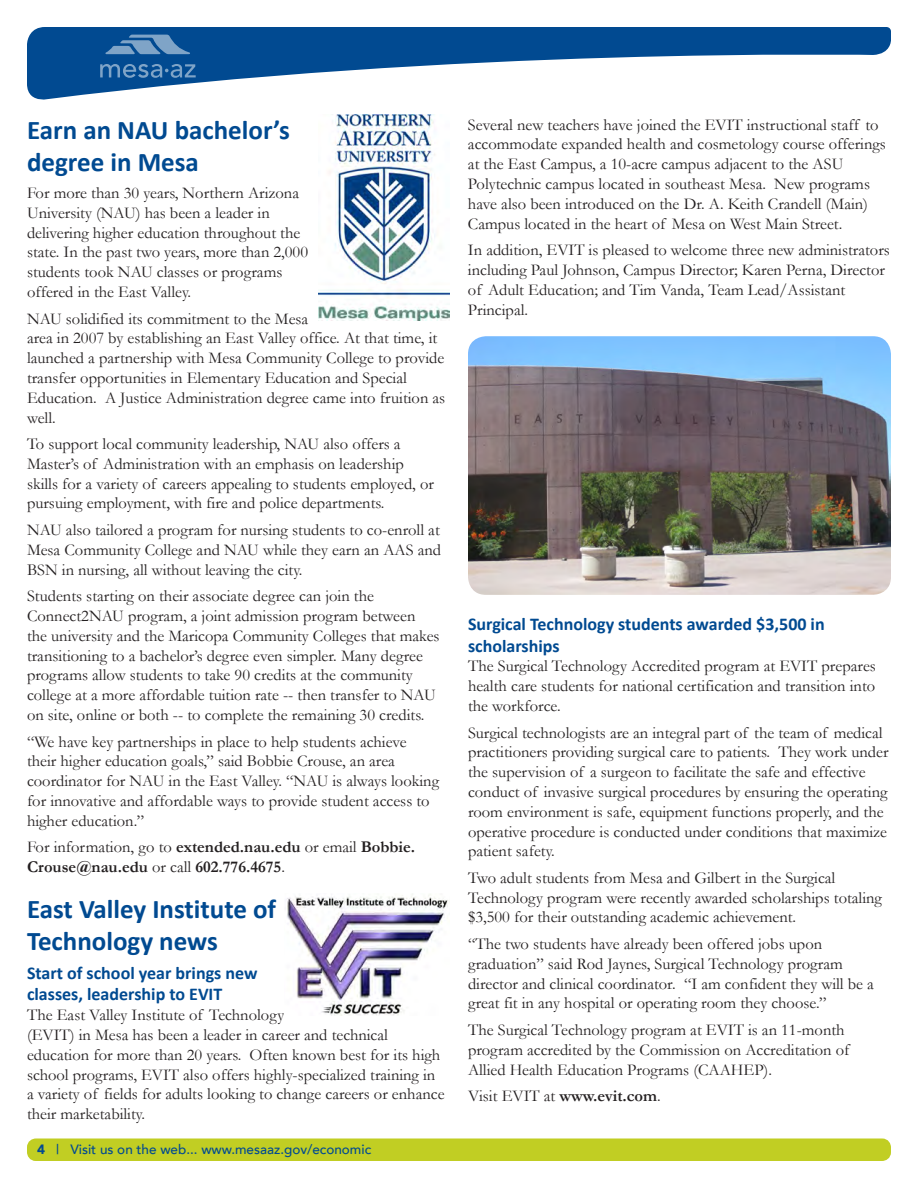
<style>
.page{position:relative;width:918px;height:1188px;background:#fff}
.page>*{position:absolute;margin:0;border:0;box-sizing:border-box;transform-origin:0 0}
.t1{font:700 27px/32.4px "Calibri";color:#014a91}
.t2{font:700 18px/21.6px "Calibri";color:#014a91}
.t3{font:16.5px/19.8px "Garamond";color:#231f20}
.t4{font:700 16.5px/19.8px "Garamond";color:#231f20}
.t5{font:500 13.5px "Avenir LT";color:#014a91}
.s1{font-weight:400}
.s2{font-weight:900}
.s3{font-weight:700}
</style>
<div class="page">
<div style="left:29px;top:1141px;width:860px;height:18px;background:#c1ce23;border-radius:7px"></div>
<div style="left:27px;top:1138px;width:864px;height:23px;border:4px solid #c1ce23;border-radius:7px"></div>
<svg style="left:27px;top:27px;width:864px;height:73px"></svg>
<svg style="left:105px;top:35px;width:85px;height:19px;background:#497db0"></svg>
<svg style="left:100px;top:64px;width:96px;height:14px"></svg>
<img style="left:319px;top:114px;width:131px;height:207px">
<img style="left:468px;top:336px;width:423px;height:259px">
<img style="left:287px;top:894px;width:161px;height:122px">
<p class="t1" style="left:27px;top:114px;width:264px">Earn an NAU bachelor’s degree in Mesa</p>
<p class="t3" style="left:27px;top:182px;width:283px">For more than 30 years, Northern Arizona University (NAU) has been a leader in delivering higher education throughout the state. In the past two years, more than 2,000 students took NAU classes or programs offered in the East Valley.</p>
<p class="t3" style="left:27px;top:308px;width:420px">NAU solidified its commitment to the Mesa<br>area in 2007 by establishing an East Valley office. At that time, it launched a partnership with Mesa Community College to provide transfer opportunities in Elementary Education and Special Education. A Justice Administration degree came into fruition as well.</p>
<p class="t3" style="left:27px;top:434px;width:408px">To support local community leadership, NAU also offers a Master’s of Administration with an emphasis on leadership skills for a variety of careers appealing to students employed, or pursuing employment, with fire and police departments.</p>
<p class="t3" style="left:27px;top:520px;width:416px;text-align:justify">NAU also tailored a program for nursing students to co-enroll at Mesa Community College and NAU while they earn an AAS and BSN in nursing, all without leaving the city.</p>
<p class="t3" style="left:27px;top:586px;width:414px">Students starting on their associate degree can join the Connect2NAU program, a joint admission program between the university and the Maricopa Community Colleges that makes transitioning to a bachelor’s degree even simpler. Many degree programs allow students to take 90 credits at the community college at a more affordable tuition rate -- then transfer to NAU on site, online or both -- to complete the remaining 30 credits.</p>
<p class="t3" style="left:27px;top:731px;width:414px">“We have key partnerships in place to help students achieve their higher education goals,” said Bobbie Crouse, an area coordinator for NAU in the East Valley. “NAU is always looking for innovative and affordable ways to provide student access to higher education.”</p>
<p class="t4" style="left:27px;top:837px;width:390px"><span class="s1">For information, go to</span> extended.nau.edu <span class="s1">or email</span> Bobbie.<br>Crouse@nau.edu <span class="s1">or call</span> 602.776.4675<span class="s1">.</span></p>
<p class="t1" style="left:27px;top:893px;width:251px">East Valley Institute of<br>Technology news</p>
<p class="t2" style="left:27px;top:962px;width:232px">Start of school year brings new classes, leadership to EVIT</p>
<p class="t3" style="left:27px;top:1005px;width:419px">The East Valley Institute of Technology<br>(EVIT) in Mesa has been a leader in career and technical education for more than 20 years. Often known best for its high school programs, EVIT also offers highly-specialized training in a variety of fields for adults looking to change careers or enhance their marketability.</p>
<p class="t5" style="left:37px;top:1142px;width:336px"><span class="s2">4</span> | Visit us on the web... www.mesaaz.gov/economic</p>
<p class="t3" style="left:468px;top:114px;width:419px">Several new teachers have joined the EVIT instructional staff to accommodate expanded health and cosmetology course offerings at the East Campus, a 10-acre campus adjacent to the ASU Polytechnic campus located in southeast Mesa. New programs have also been introduced on the Dr. A. Keith Crandell (Main)<br>Campus located in the heart of Mesa on West Main Street.</p>
<p class="t3" style="left:468px;top:240px;width:423px">In addition, EVIT is pleased to welcome three new administrators including Paul Johnson, Campus Director; Karen Perna, Director of Adult Education; and Tim Vanda, Team Lead/Assistant Principal.</p>
<p class="t2" style="left:468px;top:613px;width:358px">Surgical Technology students awarded $3,500 in scholarships</p>
<p class="t3" style="left:468px;top:656px;width:409px;text-align:justify">The Surgical Technology Accredited program at EVIT prepares health care students for national certification and transition into the workforce.</p>
<p class="t3" style="left:468px;top:722px;width:422px">Surgical technologists are an integral part of the team of medical practitioners providing surgical care to patients. They work under the supervision of a surgeon to facilitate the safe and effective conduct of invasive surgical procedures by ensuring the operating room environment is safe, equipment functions properly, and the operative procedure is conducted under conditions that maximize patient safety.</p>
<p class="t3" style="left:468px;top:867px;width:416px">Two adult students from Mesa and Gilbert in the Surgical<br>Technology program were recently awarded scholarships totaling $3,500 for their outstanding academic achievement.</p>
<p class="t3" style="left:468px;top:934px;width:407px">“The two students have already been offered jobs upon graduation” said Rod Jaynes, Surgical Technology program director and clinical coordinator. “I am confident they will be a great fit in any hospital or operating room they choose.”</p>
<p class="t3" style="left:468px;top:1019px;width:383px">The Surgical Technology program at EVIT is an 11-month program accredited by the Commission on Accreditation of<br>Allied Health Education Programs (CAAHEP).</p>
<p class="t3" style="left:468px;top:1086px;width:194px">Visit EVIT at <span class="s3">www.evit.com</span>.</p>
</div>
